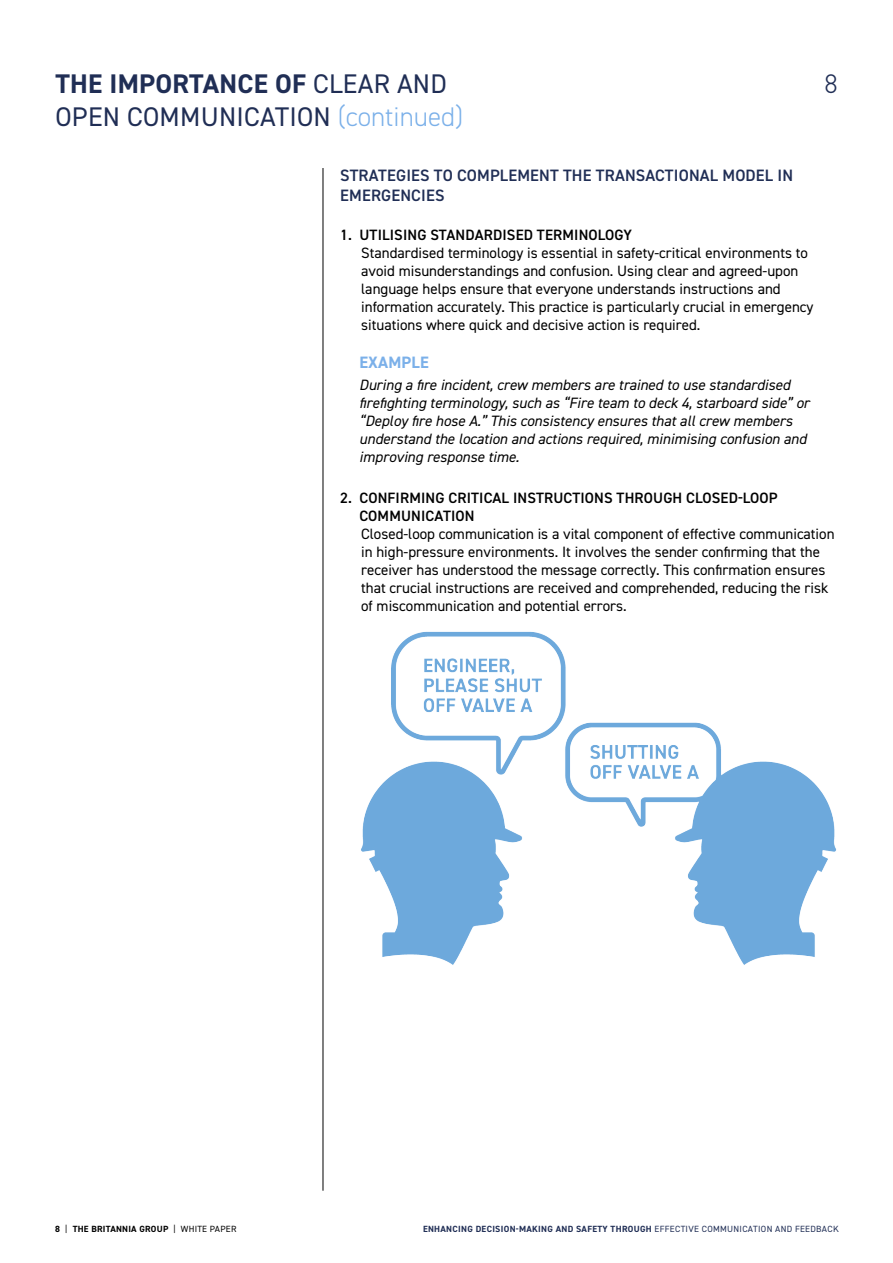
<style>
.page{position:relative;width:893px;height:1263px;background:#fff}
.page>*{position:absolute;margin:0;border:0;box-sizing:border-box;transform-origin:0 0}
.t1{font:27px "DIN2014";letter-spacing:.01em;color:#202e55}
.t2{font:700 27px "DIN2014";letter-spacing:.01em;color:#202e55}
.t3{font:300 27px "DIN2014";color:#202e55}
.t4{font:600 16.5px/19.8px "DIN2014";letter-spacing:.01em;color:#202e55}
.t5{font:700 16.5px "DIN2014";letter-spacing:.01em;color:#7bb0e9}
.t6{font:15px/18px "DIN2014";color:#000}
.t7{font:italic 15px/18px "DIN2014";color:#000}
.t8{font:600 15px/18px "DIN2014";letter-spacing:.01em;color:#000}
.t9{font:700 9px "DIN2014";letter-spacing:.035em;color:#202e55}
.t10{font:700 9px "DIN2014";letter-spacing:.025em;color:#000}
.s1{font-weight:400}
.s2{font-weight:300;color:#7bb0e9}
</style>
<div class="page">
<hr style="left:323px;top:168px;width:1px;height:1023px;background:#000">
<img style="left:361px;top:631px;width:476px;height:334px">
<h1 class="t2" style="left:55px;top:66px;width:393px">THE IMPORTANCE OF <span class="s1">CLEAR AND</span></h1>
<h1 class="t3" style="left:824px;top:68px;width:15px">8</h1>
<h1 class="t1" style="left:55px;top:100px;width:409px">OPEN COMMUNICATION <span class="s2">(continued)</span></h1>
<p class="t4" style="left:340px;top:165px;width:454px">STRATEGIES TO COMPLEMENT THE TRANSACTIONAL MODEL IN<br>EMERGENCIES</p>
<p class="t8" style="left:340px;top:226px;width:293px">1. UTILISING STANDARDISED TERMINOLOGY</p>
<p class="t6" style="left:361px;top:244px;width:454px">Standardised terminology is essential in safety-critical environments to avoid misunderstandings and confusion. Using clear and agreed-upon language helps ensure that everyone understands instructions and information accurately. This practice is particularly crucial in emergency situations where quick and decisive action is required.</p>
<p class="t5" style="left:359px;top:351px;width:71px">EXAMPLE</p>
<p class="t7" style="left:359px;top:376px;width:452px">During a fire incident, crew members are trained to use standardised firefighting terminology, such as “Fire team to deck 4, starboard side” or “Deploy fire hose A.” This consistency ensures that all crew members understand the location and actions required, minimising confusion and improving response time.</p>
<p class="t8" style="left:359px;top:488px;width:420px;text-indent:-19px">2. CONFIRMING CRITICAL INSTRUCTIONS THROUGH CLOSED-LOOP<br>COMMUNICATION</p>
<p class="t6" style="left:361px;top:524px;width:475px">Closed-loop communication is a vital component of effective communication in high-pressure environments. It involves the sender confirming that the receiver has understood the message correctly. This confirmation ensures that crucial instructions are received and comprehended, reducing the risk of miscommunication and potential errors.</p>
<p class="t10" style="left:55px;top:1222px;width:183px">8 <span class="s1">|</span> THE BRITANNIA GROUP <span class="s1">| WHITE PAPER</span></p>
<p class="t9" style="left:423px;top:1222px;width:417px">ENHANCING DECISION-MAKING AND SAFETY THROUGH <span class="s1">EFFECTIVE COMMUNICATION AND FEEDBACK</span></p>
</div>
